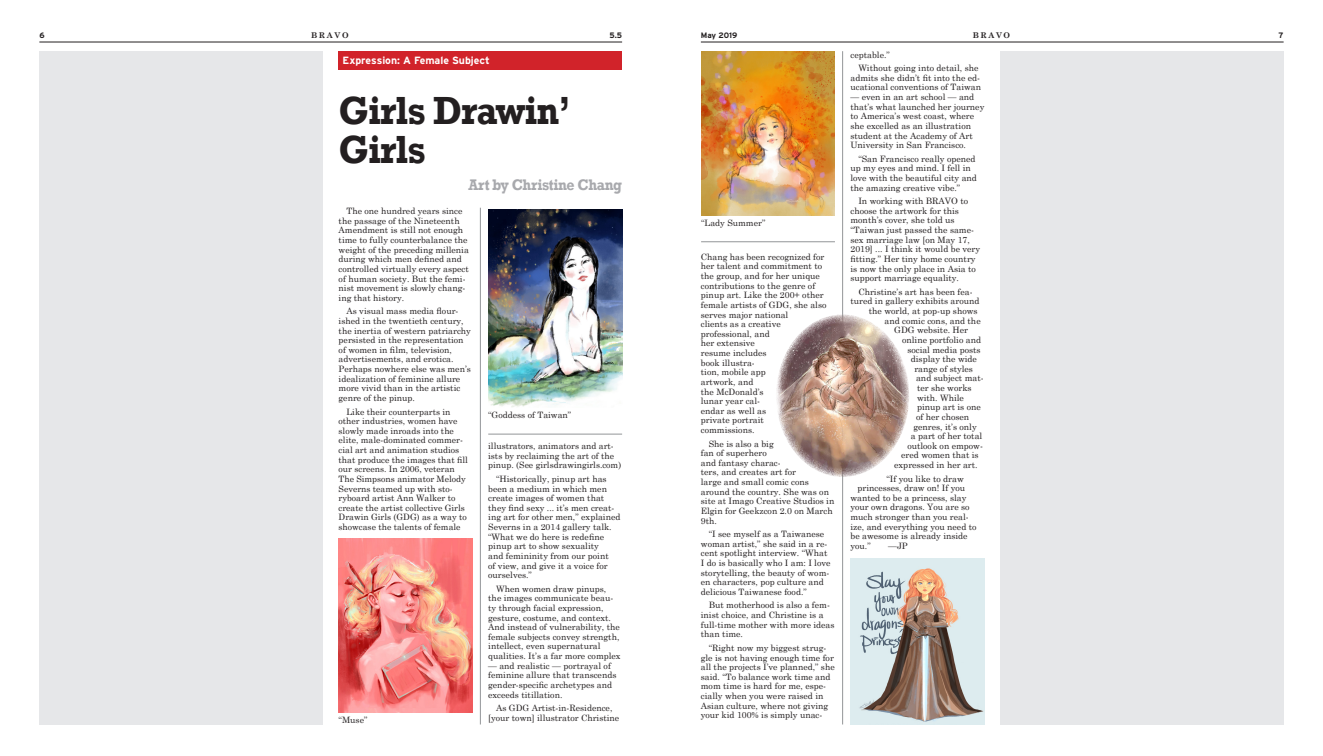
<style>
.page{position:relative;width:1323px;height:756px;background:#fff}
.page>*{position:absolute;margin:0;border:0;box-sizing:border-box;transform-origin:0 0}
._40_pt__Headline{font:700 40.25px/38.5px "Rockwell";letter-spacing:-.025em;color:#231f20;scale:.9 1}
.Writers_Byline{font:700 15.75px "Rockwell";letter-spacing:-.025em;color:#a8a9ad;scale:.9 1}
.t1{font:700 10.5px "Interstate";color:#fff}
.Article_Body_Ragged{font:8.75px/9.6px "Century Schoolbook";color:#231f20}
.Caption_with_rule_un{font:8.75px "Century Schoolbook";color:#231f20}
.t2{font:700 7.88px "Interstate";color:#231f20}
.t3{font:700 7.88px "Century Schoolbook";letter-spacing:.2em;color:#231f20}
</style>
<div class="page">
<hr style="left:39px;top:42px;width:583px;height:1px;background:#231f20">
<hr style="left:701px;top:42px;width:583px;height:1px;background:#231f20">
<div style="left:339px;top:51px;width:283px;height:18px;background:#d1232a"></div>
<hr style="left:480px;top:208px;width:1px;height:516px;background:#939598">
<hr style="left:842px;top:51px;width:1px;height:673px;background:#939598">
<img style="left:488px;top:209px;width:134px;height:198px">
<img style="left:339px;top:538px;width:133px;height:175px">
<hr style="left:488px;top:434px;width:134px;height:1px;background:#939598">
<hr style="left:701px;top:242px;width:134px;height:1px;background:#939598">
<img style="left:701px;top:51px;width:134px;height:164px">
<img style="left:850px;top:558px;width:134px;height:166px">
<img style="left:776px;top:314px;width:133px;height:163px">
<div style="left:1000px;top:51px;width:284px;height:673px;background:#e6e7e9"></div>
<div style="left:39px;top:51px;width:284px;height:673px;background:#e6e7e9"></div>
<p class="t2" style="left:39px;top:31px;width:7px">6</p>
<p class="t3" style="left:311px;top:30px;width:39px">BRAVO</p>
<p class="t2" style="left:610px;top:31px;width:14px">5.5</p>
<p class="t2" style="left:701px;top:31px;width:38px">May 2019</p>
<p class="t3" style="left:973px;top:30px;width:39px">BRAVO</p>
<p class="t2" style="left:1279px;top:31px;width:6px">7</p>
<p class="t1" style="left:343px;top:54px;width:149px">Expression: A Female Subject</p>
<p class="_40_pt__Headline" style="left:339px;top:91px;width:260px">Girls Drawin’<br>Girls</p>
<p class="Writers_Byline" style="left:468px;top:175px;width:172px">Art by Christine Chang</p>
<p class="Article_Body_Ragged" style="left:339px;top:206px;width:132px;text-indent:8px">The one hundred years since the passage of the Nineteenth<br>Amendment is still not enough time to fully counterbalance the weight of the preceding millenia during which men defined and controlled virtually every aspect of human society. But the femi&shy;nist movement is slowly chang&shy;ing that history.</p>
<p class="Article_Body_Ragged" style="left:339px;top:306px;width:134px;text-indent:8px">As visual mass media flour&shy;ished in the twentieth century, the inertia of western patriarchy persisted in the representation of women in film, television, advertisements, and erotica.<br>Perhaps nowhere else was men’s idealization of feminine allure more vivid than in the artistic genre of the pinup.</p>
<p class="Article_Body_Ragged" style="left:339px;top:406px;width:131px;text-indent:8px">Like their counterparts in other industries, women have slowly made inroads into the elite, male-dominated commer&shy;cial art and animation studios that produce the images that fill our screens. In 2006, veteran<br>The Simpsons animator Melody<br>Severns teamed up with sto&shy;ryboard artist Ann Walker to create the artist collective Girls<br>Drawin Girls (GDG) as a way to showcase the talents of female</p>
<p class="Article_Body_Ragged" style="left:339px;top:715px;width:30px">“Muse”</p>
<p class="Caption_with_rule_un" style="left:488px;top:410px;width:85px">“Goddess of Taiwan”</p>
<p class="Article_Body_Ragged" style="left:488px;top:441px;width:134px">illustrators, animators and art&shy;ists by reclaiming the art of the pinup. (See girlsdrawingirls.com)</p>
<p class="Article_Body_Ragged" style="left:488px;top:474px;width:134px;text-indent:8px">“Historically, pinup art has been a medium in which men create images of women that they find sexy ... it’s men creat&shy;ing art for other men,” explained<br>Severns in a 2014 gallery talk. “What we do here is redefine pinup art to show sexuality<br>and femininity from our point<br>of view, and give it a voice for ourselves.”</p>
<p class="Article_Body_Ragged" style="left:488px;top:584px;width:134px;text-indent:8px">When women draw pinups, the images communicate beau&shy;ty through facial expression, gesture, costume, and context.<br>And instead of vulnerability, the female subjects convey strength, intellect, even supernatural qualities. It’s a far more complex</p>
<p class="Article_Body_Ragged" style="left:488px;top:661px;width:130px">— and realistic — portrayal of feminine allure that transcends gender-specific archetypes and exceeds titillation.</p>
<p class="Article_Body_Ragged" style="left:488px;top:703px;width:133px;text-align:center">As GDG Artist-in-Residence, [your town] illustrator Christine</p>
<p class="Caption_with_rule_un" style="left:701px;top:217px;width:66px">“Lady Summer”</p>
<p class="Article_Body_Ragged" style="left:701px;top:252px;width:127px">Chang has been recognized for her talent and commitment to the group, and for her unique contributions to the genre of pinup art. Like the 200+ other female artists of GDG, she also serves major national<br>clients as a creative professional, and<br>her extensive<br>resume includes<br>book illustra-<br>tion, mobile app<br>artwork, and<br>the McDonald’s<br>lunar year cal-<br>endar as well as<br>private portrait<br>commissions.</p>
<p class="Article_Body_Ragged" style="left:701px;top:438px;width:135px;text-indent:8px">She is also a big<br>fan of superhero<br>and fantasy charac-<br>ters, and creates art for<br>large and small comic cons around the country. She was on site at Imago Creative Studios in<br>Elgin for Geekzcon 2.0 on March<br>9th.</p>
<p class="Article_Body_Ragged" style="left:701px;top:529px;width:131px;text-indent:8px">“I see myself as a Taiwanese woman artist,” she said in a re&shy;cent spotlight interview. “What<br>I do is basically who I am: I love storytelling, the beauty of wom&shy;en characters, pop culture and delicious Taiwanese food.”</p>
<p class="Article_Body_Ragged" style="left:701px;top:600px;width:135px;text-indent:8px">But motherhood is also a fem&shy;inist choice, and Christine is a full-time mother with more ideas than time.</p>
<p class="Article_Body_Ragged" style="left:701px;top:643px;width:135px;text-indent:8px">“Right now my biggest strug&shy;gle is not having enough time for all the projects I’ve planned,” she said. “To balance work time and mom time is hard for me, espe&shy;cially when you were raised in<br>Asian culture, where not giving your kid 100% is simply unac-</p>
<p class="Article_Body_Ragged" style="left:850px;top:49px;width:41px">ceptable.”</p>
<p class="Article_Body_Ragged" style="left:850px;top:63px;width:132px;text-align:center">Without going into detail, she admits she didn’t fit into the ed&shy;ucational conventions of Taiwan</p>
<p class="Article_Body_Ragged" style="left:850px;top:92px;width:135px">— even in an art school — and that’s what launched her journey to America’s west coast, where she excelled as an illustration student at the Academy of Art<br>University in San Francisco.</p>
<p class="Article_Body_Ragged" style="left:850px;top:154px;width:128px;text-indent:8px">“San Francisco really opened up my eyes and mind. I fell in love with the beautiful city and the amazing creative vibe.”</p>
<p class="Article_Body_Ragged" style="left:850px;top:196px;width:131px;text-indent:8px">In working with BRAVO to choose the artwork for this month’s cover, she told us “Taiwan just passed the same&shy;sex marriage law [on May 17,<br>2019] ... I think it would be very fitting.” Her tiny home country is now the only place in Asia to support marriage equality.</p>
<p class="Article_Body_Ragged" style="left:858px;top:287px;width:116px">Christine’s art has been fea-</p>
<p class="Article_Body_Ragged" style="left:850px;top:296px;width:130px">tured in gallery exhibits around</p>
<p class="Article_Body_Ragged" style="left:869px;top:306px;width:110px">the world, at pop-up shows</p>
<p class="Article_Body_Ragged" style="left:885px;top:315px;width:98px">and comic cons, and the</p>
<p class="Article_Body_Ragged" style="left:894px;top:325px;width:75px">GDG website. Her</p>
<p class="Article_Body_Ragged" style="left:902px;top:335px;width:80px">online portfolio and</p>
<p class="Article_Body_Ragged" style="left:907px;top:344px;width:75px">social media posts</p>
<p class="Article_Body_Ragged" style="left:911px;top:354px;width:68px">display the wide</p>
<p class="Article_Body_Ragged" style="left:914px;top:364px;width:60px">range of styles</p>
<p class="Article_Body_Ragged" style="left:916px;top:373px;width:69px">and subject mat-</p>
<p class="Article_Body_Ragged" style="left:917px;top:383px;width:56px">ter she works</p>
<p class="Article_Body_Ragged" style="left:917px;top:392px;width:48px">with. While</p>
<p class="Article_Body_Ragged" style="left:917px;top:402px;width:65px">pinup art is one</p>
<p class="Article_Body_Ragged" style="left:916px;top:412px;width:55px">of her chosen</p>
<p class="Article_Body_Ragged" style="left:914px;top:421px;width:65px">genres, it’s only</p>
<p class="Article_Body_Ragged" style="left:911px;top:431px;width:73px">a part of her total</p>
<p class="Article_Body_Ragged" style="left:907px;top:441px;width:77px">outlook on empow-</p>
<p class="Article_Body_Ragged" style="left:901px;top:450px;width:79px">ered women that is</p>
<p class="Article_Body_Ragged" style="left:894px;top:460px;width:85px">expressed in her art.</p>
<p class="Article_Body_Ragged" style="left:886px;top:473px;width:79px">“If you like to draw</p>
<p class="Article_Body_Ragged" style="left:858px;top:483px;width:109px">princesses, draw on! If you</p>
<p class="Article_Body_Ragged" style="left:850px;top:493px;width:118px">wanted to be a princess, slay</p>
<p class="Article_Body_Ragged" style="left:850px;top:502px;width:121px">your own dragons. You are so</p>
<p class="Article_Body_Ragged" style="left:850px;top:512px;width:120px">much stronger than you real-</p>
<p class="Article_Body_Ragged" style="left:850px;top:522px;width:128px">ize, and everything you need to</p>
<p class="Article_Body_Ragged" style="left:850px;top:531px;width:119px">be awesome is already inside</p>
<p class="Article_Body_Ragged" style="left:850px;top:541px;width:22px">you.”</p>
<p class="Article_Body_Ragged" style="left:888px;top:541px;width:21px">—JP</p>
</div>
